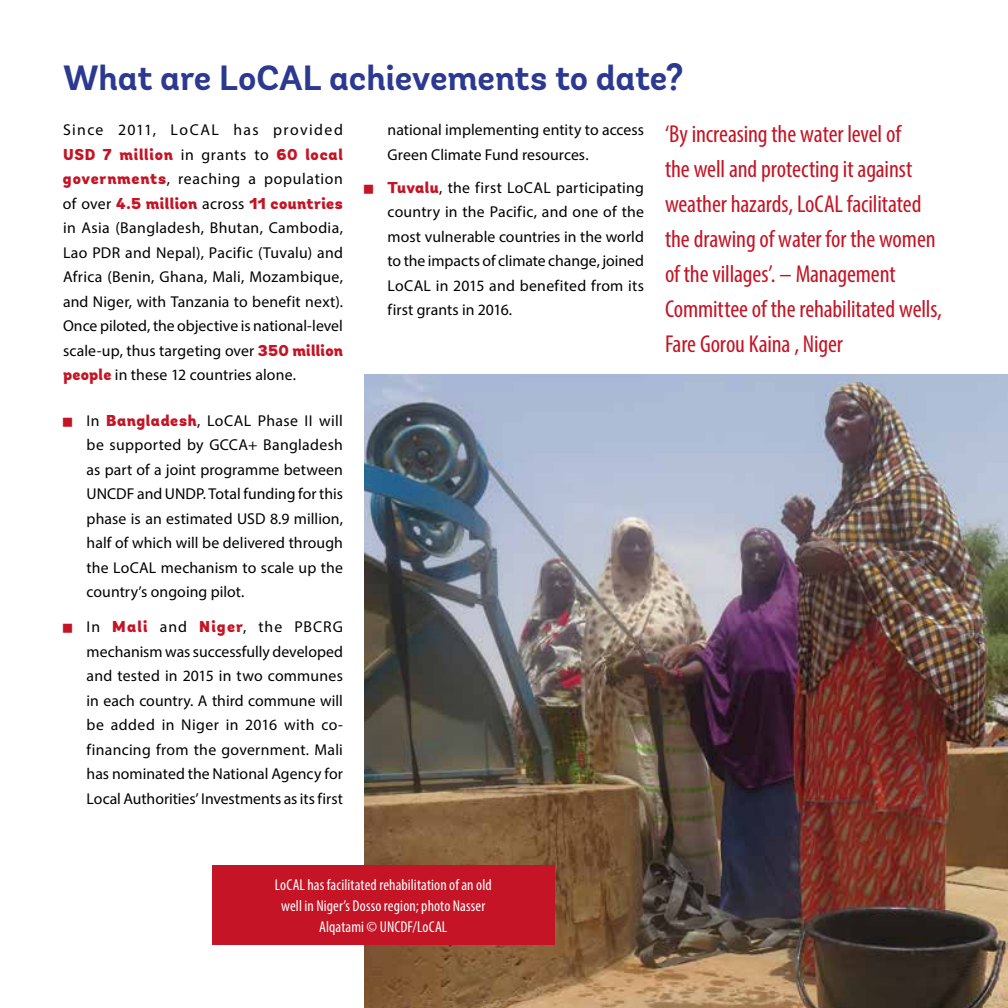
<style>
.page{position:relative;width:1008px;height:1008px;background:#fff}
.page>*{position:absolute;margin:0;border:0;box-sizing:border-box;transform-origin:0 0}
.t1{font:700 35px "Andes";letter-spacing:-.005em;color:#2b3990}
.t2{font:condensed 24.5px/35px "Myriad Pro";letter-spacing:-.005em;color:#c41425}
.t3{font:15.75px/24.5px "Myriad Pro";letter-spacing:.005em;color:#000;text-align:justify}
.t4{font:condensed 15.75px/21px "Myriad Pro";letter-spacing:.005em;color:#fff;text-align:center}
.t5{font:900 15.75px "Andes";letter-spacing:.035em;color:#c41425}
.t6{font:15.75px "Myriad Pro";letter-spacing:.04em;color:#000}
.t7{font:15.75px "Myriad Pro";letter-spacing:.085em;color:#000}
.s1{font-family:"Myriad Pro";font-weight:400;color:#000}
.s2{font-family:"Andes";font-weight:900;color:#c41425}
</style>
<div class="page">
<img style="left:364px;top:374px;width:644px;height:634px">
<div style="left:212px;top:865px;width:343px;height:80px;background:#c41425"></div>
<h1 class="t1" style="left:63px;top:56px;width:622px">What are LoCAL achievements to date?</h1>
<p class="t7" style="left:63px;top:120px;width:281px">Since 2011, LoCAL has provided</p>
<p class="t5" style="left:63px;top:144px;width:281px">USD 7 million <span class="s1">in grants to</span> 60 local</p>
<p class="t6" style="left:63px;top:169px;width:281px"><span class="s2">governments</span>, reaching a population</p>
<p class="t5" style="left:63px;top:193px;width:282px"><span class="s1">of over</span> 4.5 million <span class="s1">across</span> 11 countries</p>
<p class="t3" style="left:63px;top:215px;width:282px">in Asia (Bangladesh, Bhutan, Cambodia, Lao PDR and Nepal), Pacific (Tuvalu) and Africa (Benin, Ghana, Mali, Mozambique, and Niger, with Tanzania to benefit next).<br>Once piloted, the objective is national-level scale-up, thus targeting over <span class="s2">350 million people</span> in these 12 countries alone.</p>
<p class="t3" style="left:87px;top:408px;width:258px">In <span class="s2">Bangladesh</span>, LoCAL Phase II will be supported by GCCA+ Bangladesh as part of a joint programme between UNCDF and UNDP. Total funding for this phase is an estimated USD 8.9 million, half of which will be delivered through the LoCAL mechanism to scale up the country’s ongoing pilot.</p>
<p class="t3" style="left:87px;top:614px;width:258px">In <span class="s2">Mali</span> and <span class="s2">Niger</span>, the PBCRG mechanism was successfully developed and tested in 2015 in two communes in each country. A third commune will be added in Niger in 2016 with co&shy;financing from the government. Mali has nominated the National Agency for Local Authorities’ Investments as its first</p>
<p class="t3" style="left:388px;top:117px;width:258px">national implementing entity to access<br>Green Climate Fund resources.</p>
<p class="t3" style="left:388px;top:175px;width:258px"><span class="s2">Tuvalu</span>, the first LoCAL participating country in the Pacific, and one of the most vulnerable countries in the world to the impacts of climate change, joined LoCAL in 2015 and benefited from its first grants in 2016.</p>
<h2 class="t2" style="left:665px;top:116px;width:278px">‘By increasing the water level of<br>the well and protecting it against weather hazards, LoCAL facilitated the drawing of water for the women of the villages’. – Management<br>Committee of the rehabilitated wells,<br>Fare Gorou Kaina , Niger</h2>
<p class="t4" style="left:275px;top:874px;width:219px">LoCAL has facilitated rehabilitation of an old well in Niger’s Dosso region; photo Nasser<br>Alqatami © UNCDF/LoCAL</p>
</div>
